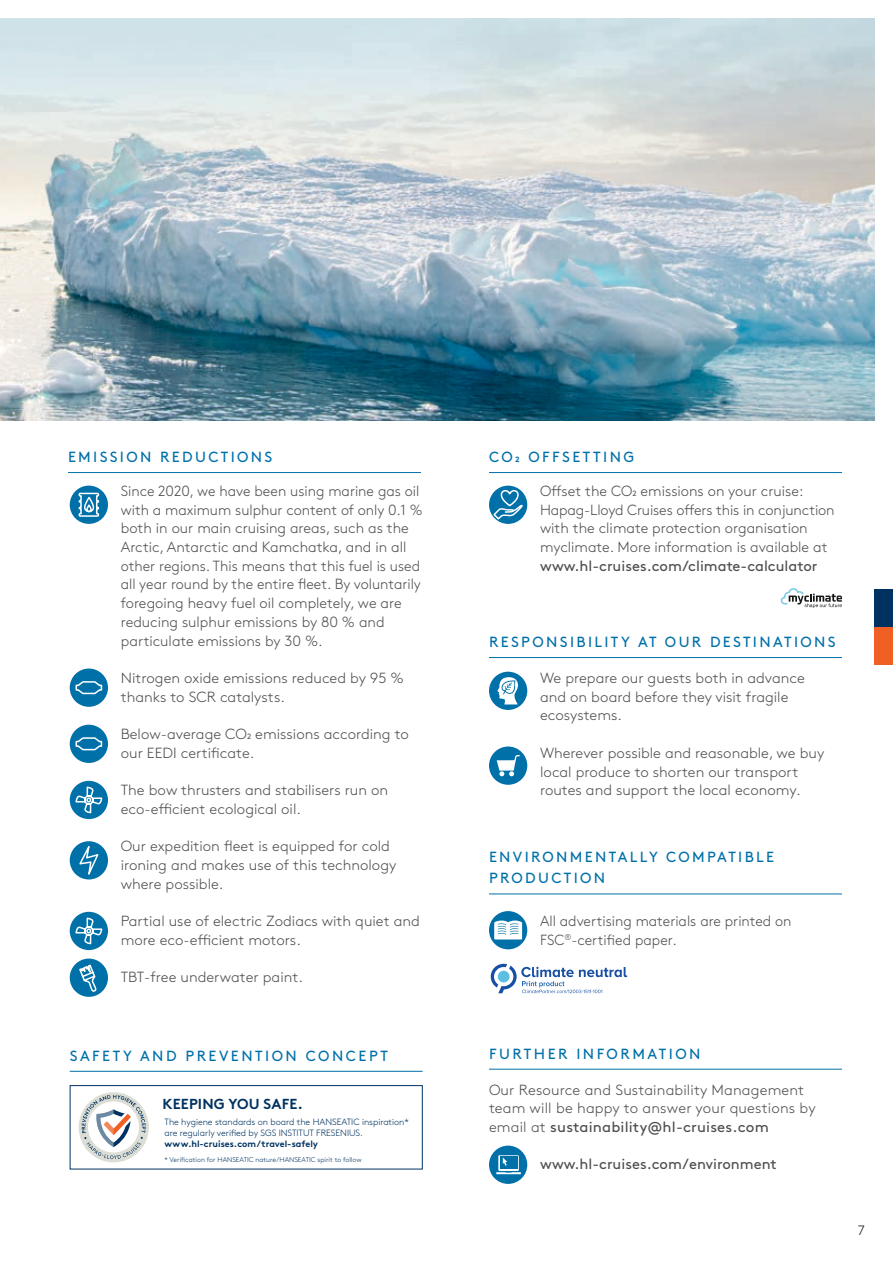
<style>
.page{position:relative;width:893px;height:1263px;background:#fff}
.page>*{position:absolute;margin:0;border:0;box-sizing:border-box;transform-origin:0 0}
.t1{font:300 14.7px/18.8px "Brown Pro";color:#4e4e4d}
.t2{font:14.7px/21.5px "Brown Pro";letter-spacing:.16em;color:#0070a9}
.t3{font:14.7px "Brown Pro";color:#4e4e4d}
.t4{font:700 14.55px "Brown Pro";letter-spacing:.01em;color:#003261}
.t5{font:300 13.5px "Brown Pro";color:#151616}
.t6{font:300 9.15px/11.1px "Brown Pro";letter-spacing:-.005em;color:#003261}
.t7{font:700 9.15px "Brown Pro";color:#003261}
.t8{font:300 6.9px "Brown Pro";color:#003261}
.s1{font-weight:400}
</style>
<div class="page">
<img style="left:0;top:19px;width:874px;height:402px">
<svg style="left:491px;top:964px;width:136px;height:29px"></svg>
<div style="left:489px;top:1145px;width:38px;height:39px;background:#0070a9;border-radius:50%"></div>
<svg style="left:498px;top:1155px;width:21px;height:16px"></svg>
<div style="left:500px;top:1156px;width:17px;height:13px;background:#0070a9"></div>
<svg style="left:496px;top:1172px;width:25px;height:2px"></svg>
<svg style="left:503px;top:1157px;width:4px;height:9px"></svg>
<hr style="left:70px;top:1071px;width:353px;height:1px;background:#0070a9">
<div style="left:489px;top:672px;width:38px;height:38px;background:#0070a9;border-radius:50%"></div>
<svg style="left:497px;top:677px;width:21px;height:27px"></svg>
<div style="left:70px;top:486px;width:38px;height:38px;background:#0070a9;border-radius:50%"></div>
<svg style="left:78px;top:492px;width:22px;height:25px"></svg>
<div style="left:70px;top:668px;width:38px;height:39px;background:#0070a9;border-radius:50%"></div>
<svg style="left:75px;top:681px;width:28px;height:14px"></svg>
<div style="left:70px;top:725px;width:38px;height:38px;background:#0070a9;border-radius:50%"></div>
<svg style="left:75px;top:737px;width:28px;height:14px"></svg>
<div style="left:70px;top:958px;width:38px;height:39px;background:#0070a9;border-radius:50%"></div>
<svg style="left:79px;top:964px;width:18px;height:28px"></svg>
<div style="left:70px;top:781px;width:38px;height:38px;background:#0070a9;border-radius:50%"></div>
<svg style="left:74px;top:785px;width:30px;height:29px"></svg>
<div style="left:70px;top:912px;width:38px;height:38px;background:#0070a9;border-radius:50%"></div>
<svg style="left:74px;top:916px;width:30px;height:29px"></svg>
<div style="left:70px;top:841px;width:38px;height:38px;background:#0070a9;border-radius:50%"></div>
<svg style="left:77px;top:845px;width:23px;height:35px"></svg>
<div style="left:489px;top:911px;width:38px;height:38px;background:#0070a9;border-radius:50%"></div>
<svg style="left:494px;top:920px;width:28px;height:19px"></svg>
<div style="left:489px;top:746px;width:38px;height:39px;background:#0070a9;border-radius:50%"></div>
<svg style="left:497px;top:755px;width:23px;height:21px"></svg>
<div style="left:489px;top:486px;width:38px;height:38px;background:#0070a9;border-radius:50%"></div>
<svg style="left:493px;top:488px;width:31px;height:34px"></svg>
<svg style="left:781px;top:588px;width:61px;height:20px"></svg>
<div style="left:70px;top:1085px;width:353px;height:84px;border:1px solid #003261"></div>
<hr style="left:68px;top:472px;width:353px;height:1px;background:#0070a9">
<hr style="left:489px;top:657px;width:353px;height:1px;background:#0070a9">
<hr style="left:489px;top:893px;width:353px;height:1px;background:#0070a9">
<hr style="left:489px;top:1069px;width:353px;height:1px;background:#0070a9">
<hr style="left:489px;top:472px;width:353px;height:1px;background:#0070a9">
<div style="left:79px;top:1092px;width:70px;height:70px;background:#dcddd4;border-radius:50%"></div>
<svg style="left:82px;top:1095px;width:64px;height:64px"></svg>
<div style="left:874px;top:627px;width:19px;height:37px;background:#f16023"></div>
<div style="left:874px;top:589px;width:19px;height:38px;background:#003261"></div>
<p class="t2" style="left:68px;top:445px;width:206px">EMISSION REDUCTIONS</p>
<p class="t2" style="left:489px;top:445px;width:147px">CO2 OFFSETTING</p>
<p class="t1" style="left:121px;top:480px;width:303px">Since 2020, we have been using marine gas oil with a maximum sulphur content of only 0.1 % both in our main cruising areas, such as the Arctic, Antarctic and Kamchatka, and in all other regions. This means that this fuel is used all year round by the entire fleet. By voluntarily foregoing heavy fuel oil completely, we are reducing sulphur emissions by 80 % and particulate emissions by 30 %.</p>
<p class="t1" style="left:121px;top:667px;width:285px">Nitrogen oxide emissions reduced by 95 % thanks to SCR catalysts.</p>
<p class="t1" style="left:121px;top:723px;width:290px">Below-average CO₂ emissions according to our EEDI certificate.</p>
<p class="t1" style="left:121px;top:780px;width:269px">The bow thrusters and stabilisers run on eco-efficient ecological oil.</p>
<p class="t1" style="left:121px;top:836px;width:277px">Our expedition fleet is equipped for cold ironing and makes use of this technology where possible.</p>
<p class="t1" style="left:121px;top:911px;width:301px">Partial use of electric Zodiacs with quiet and more eco-efficient motors.</p>
<p class="t1" style="left:121px;top:967px;width:184px">TBT-free underwater paint.</p>
<p class="t1" style="left:540px;top:480px;width:296px">Offset the CO₂ emissions on your cruise:<br>Hapag-Lloyd Cruises offers this in conjunction with the climate protection organisation myclimate. More information is available at</p>
<p class="t3" style="left:540px;top:554px;width:279px">www.hl-cruises.com/climate-calculator</p>
<p class="t2" style="left:489px;top:630px;width:348px">RESPONSIBILITY AT OUR DESTINATIONS</p>
<p class="t1" style="left:540px;top:667px;width:266px">We prepare our guests both in advance and on board before they visit fragile ecosystems.</p>
<p class="t1" style="left:540px;top:742px;width:286px">Wherever possible and reasonable, we buy local produce to shorten our transport routes and support the local economy.</p>
<p class="t2" style="left:489px;top:845px;width:287px">ENVIRONMENTALLY COMPATIBLE<br>PRODUCTION</p>
<p class="t1" style="left:540px;top:911px;width:253px">All advertising materials are printed on<br>FSC<sup>®</sup>-certified paper.</p>
<p class="t2" style="left:70px;top:1044px;width:319px">SAFETY AND PREVENTION CONCEPT</p>
<p class="t2" style="left:489px;top:1042px;width:213px">FURTHER INFORMATION</p>
<p class="t4" style="left:163px;top:1092px;width:142px">KEEPING YOU SAFE.</p>
<p class="t6" style="left:165px;top:1116px;width:246px">The hygiene standards on board the HANSEATIC inspiration* are regularly verified by SGS INSTITUT FRESENIUS.</p>
<p class="t7" style="left:165px;top:1137px;width:155px">www.hl-cruises.com/travel-safely</p>
<p class="t8" style="left:165px;top:1155px;width:199px">* Verification for HANSEATIC nature/HANSEATIC spirit to follow</p>
<p class="t1" style="left:489px;top:1079px;width:328px">Our Resource and Sustainability Management team will be happy to answer your questions by email at <span class="s1">sustainability@hl-cruises.com</span></p>
<p class="t3" style="left:540px;top:1153px;width:238px">www.hl-cruises.com/environment</p>
<p class="t5" style="left:858px;top:1220px;width:9px">7</p>
</div>
